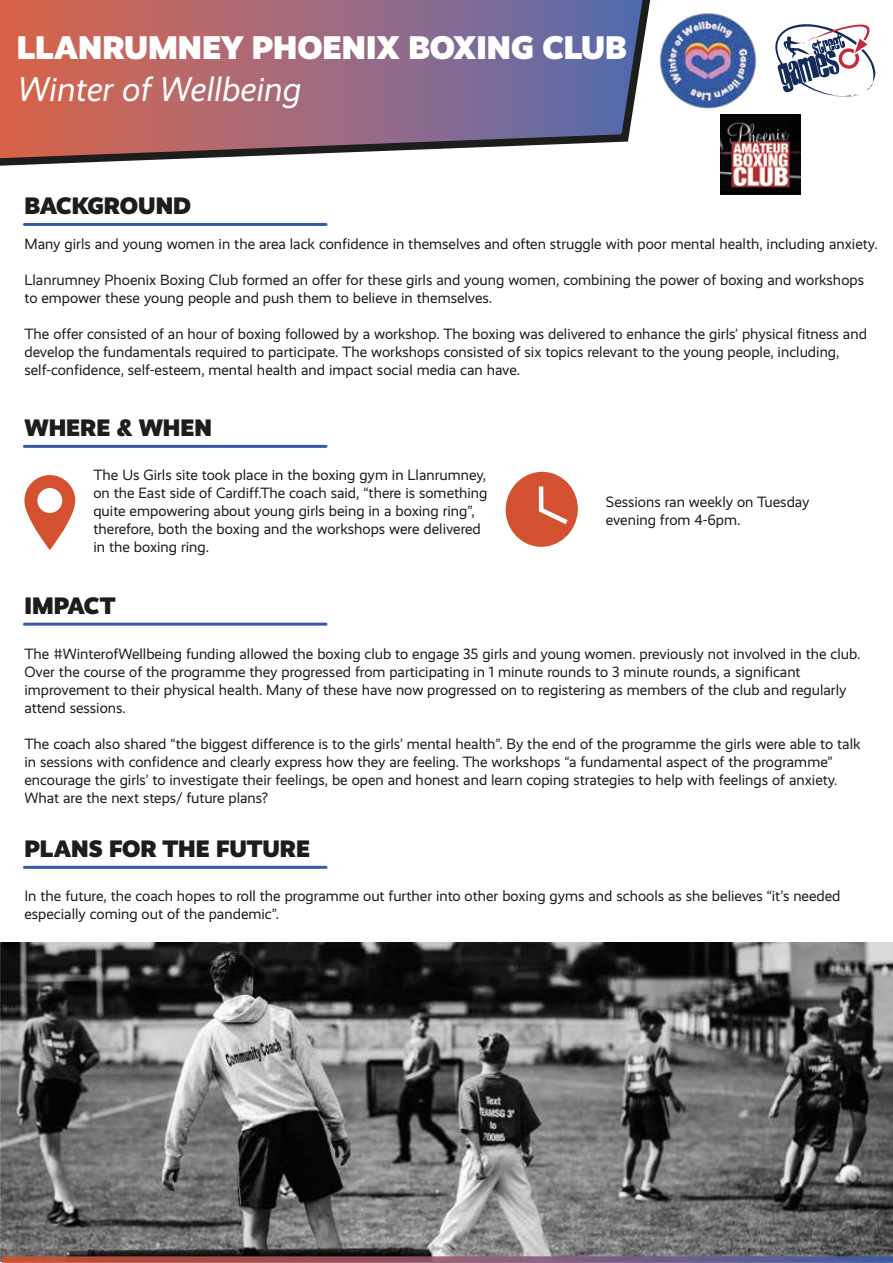
<style>
.page{position:relative;width:893px;height:1263px;background:#fff}
.page>*{position:absolute;margin:0;border:0;box-sizing:border-box;transform-origin:0 0}
.t1{font:italic 34.5px "Realist";color:#fff}
.t2{font:900 33px "Realist";color:#fff}
.t3{font:900 24px "Realist";color:#1d1d1b}
.t4{font:15px/18px "Realist";color:#1d1d1b}
</style>
<div class="page">
<img style="left:1px;top:943px;width:891px;height:318px">
<svg style="left:0;top:0;width:651px;height:166px;background:#a07282"></svg>
<svg style="left:2px;top:1256px;width:891px;height:7px;background:#89596c"></svg>
<svg style="left:775px;top:24px;width:101px;height:73px"></svg>
<img style="left:660px;top:13px;width:96px;height:96px">
<hr style="left:24px;top:223px;width:302px;height:3px;background:#355aa5">
<hr style="left:24px;top:445px;width:302px;height:3px;background:#355aa5">
<svg style="left:24px;top:475px;width:51px;height:75px"></svg>
<svg style="left:505px;top:471px;width:73px;height:76px"></svg>
<hr style="left:24px;top:623px;width:302px;height:3px;background:#355aa5">
<hr style="left:24px;top:866px;width:302px;height:3px;background:#355aa5">
<img style="left:720px;top:114px;width:80px;height:80px">
<h2 class="t2" style="left:17px;top:28px;width:612px">LLANRUMNEY PHOENIX BOXING CLUB</h2>
<h1 class="t1" style="left:18px;top:70px;width:285px">Winter of Wellbeing</h1>
<h3 class="t3" style="left:24px;top:191px;width:168px">BACKGROUND</h3>
<p class="t4" style="left:24px;top:235px;width:855px">Many girls and young women in the area lack confidence in themselves and often struggle with poor mental health, including anxiety.</p>
<p class="t4" style="left:24px;top:271px;width:841px">Llanrumney Phoenix Boxing Club formed an offer for these girls and young women, combining the power of boxing and workshops to empower these young people and push them to believe in themselves.</p>
<p class="t4" style="left:24px;top:325px;width:844px">The offer consisted of an hour of boxing followed by a workshop. The boxing was delivered to enhance the girls’ physical fitness and develop the fundamentals required to participate. The workshops consisted of six topics relevant to the young people, including, self-confidence, self-esteem, mental health and impact social media can have.</p>
<h3 class="t3" style="left:24px;top:413px;width:189px">WHERE &amp; WHEN</h3>
<p class="t4" style="left:93px;top:466px;width:395px">The Us Girls site took place in the boxing gym in Llanrumney, on the East side of Cardiff.The coach said, “there is something quite empowering about young girls being in a boxing ring”, therefore, both the boxing and the workshops were delivered in the boxing ring.</p>
<p class="t4" style="left:606px;top:493px;width:205px">Sessions ran weekly on Tuesday evening from 4-6pm.</p>
<h3 class="t3" style="left:24px;top:591px;width:93px">IMPACT</h3>
<p class="t4" style="left:24px;top:645px;width:838px">The #WinterofWellbeing funding allowed the boxing club to engage 35 girls and young women. previously not involved in the club.<br>Over the course of the programme they progressed from participating in 1 minute rounds to 3 minute rounds, a significant improvement to their physical health. Many of these have now progressed on to registering as members of the club and regularly attend sessions.</p>
<p class="t4" style="left:24px;top:735px;width:838px">The coach also shared “the biggest difference is to the girls’ mental health”. By the end of the programme the girls were able to talk in sessions with confidence and clearly express how they are feeling. The workshops “a fundamental aspect of the programme” encourage the girls’ to investigate their feelings, be open and honest and learn coping strategies to help with feelings of anxiety.<br>What are the next steps/ future plans?</p>
<h3 class="t3" style="left:24px;top:834px;width:287px">PLANS FOR THE FUTURE</h3>
<p class="t4" style="left:24px;top:886px;width:818px">In the future, the coach hopes to roll the programme out further into other boxing gyms and schools as she believes “it’s needed especially coming out of the pandemic”.</p>
</div>
